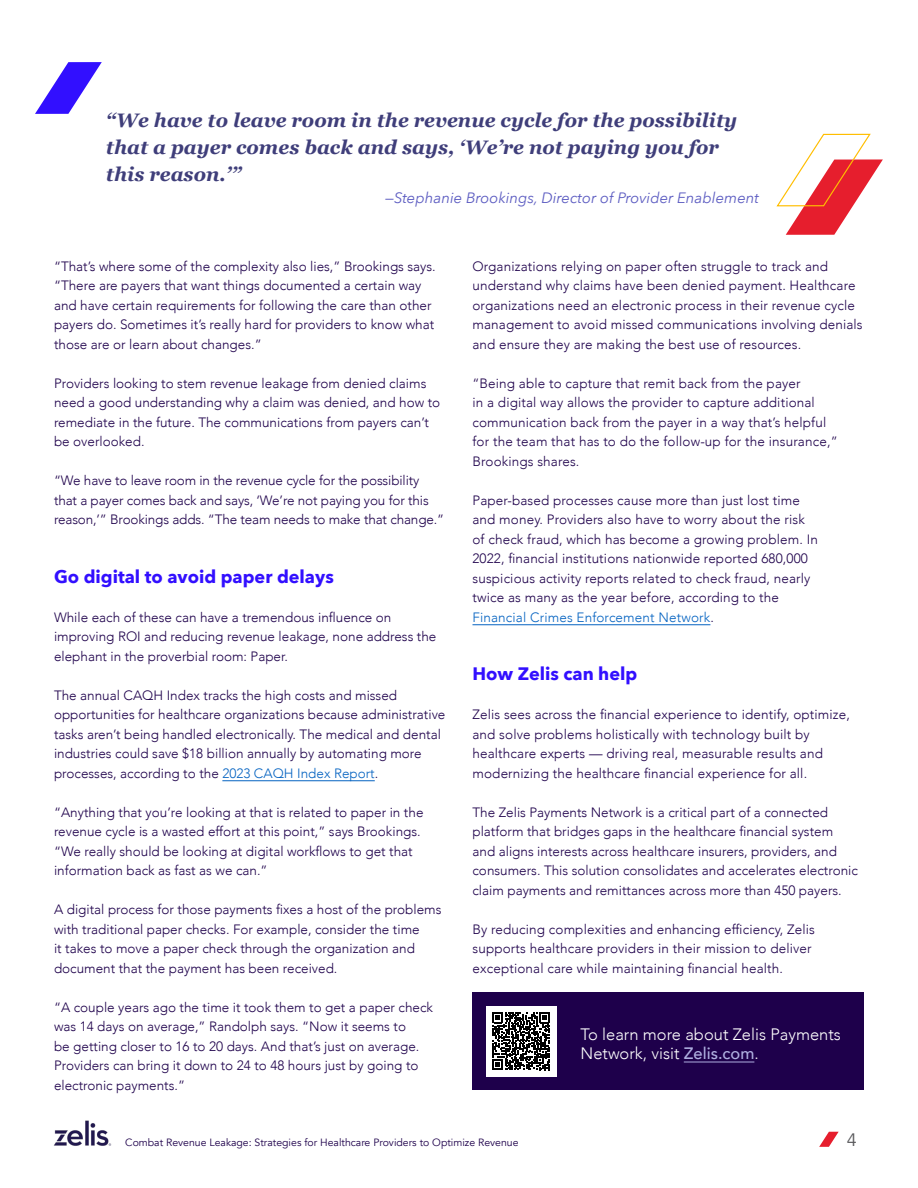
<style>
.page{position:relative;width:918px;height:1188px;background:#fff}
.page>*{position:absolute;margin:0;border:0;box-sizing:border-box;transform-origin:0 0}
.t1{font:italic 700 19.5px/27px "Georgia";color:#3f3e7a}
.t2{font:700 18px "Avenir Next";color:#320fff}
.t3{font:18px "Avenir";color:#58585b}
.t4{font:300 16.5px/19.5px "Avenir";color:#fff}
.t5{font:italic 15px "Avenir Next";color:#5e5ec2}
.t6{font:300 13.5px/19.5px "Avenir";color:#1e004b}
.t7{font:10.5px "Avenir";color:#1e004b}
.s1{color:#0563c1}
.s2{font-weight:500;color:#afafe0}
</style>
<div class="page">
<svg style="left:819px;top:1132px;width:20px;height:15px"></svg>
<img style="left:54px;top:1121px;width:58px;height:25px">
<hr style="left:222px;top:780px;width:153px;height:1px;background:#0563c1">
<hr style="left:472px;top:624px;width:238px;height:1px;background:#0563c1">
<svg style="left:35px;top:62px;width:67px;height:52px"></svg>
<svg style="left:776px;top:133px;width:107px;height:102px"></svg>
<div style="left:472px;top:992px;width:392px;height:98px;background:#1e004b"></div>
<div style="left:486px;top:1006px;width:70px;height:70px;background:#fff"></div>
<svg style="left:492px;top:1012px;width:58px;height:58px"></svg>
<hr style="left:684px;top:1062px;width:70px;height:1px;background:#afafe0">
<h1 class="t1" style="left:106px;top:106px;width:633px">“We have to leave room in the revenue cycle for the possibility that a payer comes back and says, ‘We’re not paying you for this reason.’”</h1>
<p class="t5" style="left:385px;top:186px;width:376px">—Stephanie Brookings, Director of Provider Enablement</p>
<p class="t6" style="left:54px;top:256px;width:383px">“That’s where some of the complexity also lies,” Brookings says. “There are payers that want things documented a certain way and have certain requirements for following the care than other payers do. Sometimes it’s really hard for providers to know what those are or learn about changes.”</p>
<p class="t6" style="left:54px;top:373px;width:388px">Providers looking to stem revenue leakage from denied claims need a good understanding why a claim was denied, and how to remediate in the future. The communications from payers can’t be overlooked.</p>
<p class="t6" style="left:54px;top:471px;width:392px">“We have to leave room in the revenue cycle for the possibility that a payer comes back and says, ‘We’re not paying you for this reason,’” Brookings adds. “The team needs to make that change.”</p>
<h2 class="t2" style="left:54px;top:561px;width:281px">Go digital to avoid paper delays</h2>
<p class="t6" style="left:54px;top:607px;width:384px">While each of these can have a tremendous influence on improving ROI and reducing revenue leakage, none address the elephant in the proverbial room: Paper.</p>
<p class="t6" style="left:54px;top:685px;width:393px">The annual CAQH Index tracks the high costs and missed opportunities for healthcare organizations because administrative tasks aren’t being handled electronically. The medical and dental industries could save $18 billion annually by automating more processes, according to the <span class="s1">2023 CAQH Index Report</span>.</p>
<p class="t6" style="left:54px;top:802px;width:371px">“Anything that you’re looking at that is related to paper in the revenue cycle is a wasted effort at this point,” says Brookings. “We really should be looking at digital workflows to get that information back as fast as we can.”</p>
<p class="t6" style="left:54px;top:900px;width:389px">A digital process for those payments fixes a host of the problems with traditional paper checks. For example, consider the time<br>it takes to move a paper check through the organization and document that the payment has been received.</p>
<p class="t6" style="left:54px;top:997px;width:381px">“A couple years ago the time it took them to get a paper check was 14 days on average,” Randolph says. “Now it seems to<br>be getting closer to 16 to 20 days. And that’s just on average.<br>Providers can bring it down to 24 to 48 hours just by going to electronic payments.”</p>
<p class="t6" style="left:472px;top:256px;width:392px">Organizations relying on paper often struggle to track and understand why claims have been denied payment. Healthcare organizations need an electronic process in their revenue cycle management to avoid missed communications involving denials and ensure they are making the best use of resources.</p>
<p class="t6" style="left:472px;top:373px;width:367px">“Being able to capture that remit back from the payer<br>in a digital way allows the provider to capture additional communication back from the payer in a way that’s helpful for the team that has to do the follow-up for the insurance,” Brookings shares.</p>
<p class="t6" style="left:472px;top:490px;width:347px">Paper-based processes cause more than just lost time and money. Providers also have to worry about the risk of check fraud, which has become a growing problem. In 2022, financial institutions nationwide reported 680,000 suspicious activity reports related to check fraud, nearly twice as many as the year before, according to the <span class="s1">Financial Crimes Enforcement Network</span>.</p>
<h2 class="t2" style="left:472px;top:658px;width:166px">How Zelis can help</h2>
<p class="t6" style="left:472px;top:705px;width:379px">Zelis sees across the financial experience to identify, optimize, and solve problems holistically with technology built by healthcare experts — driving real, measurable results and modernizing the healthcare financial experience for all.</p>
<p class="t6" style="left:472px;top:802px;width:387px">The Zelis Payments Network is a critical part of a connected platform that bridges gaps in the healthcare financial system and aligns interests across healthcare insurers, providers, and consumers. This solution consolidates and accelerates electronic claim payments and remittances across more than 450 payers.</p>
<p class="t6" style="left:472px;top:919px;width:344px">By reducing complexities and enhancing efficiency, Zelis supports healthcare providers in their mission to deliver exceptional care while maintaining financial health.</p>
<p class="t4" style="left:580px;top:1024px;width:262px">To learn more about Zelis Payments<br>Network, visit <span class="s2">Zelis.com</span>.</p>
<p class="t7" style="left:125px;top:1136px;width:395px">Combat Revenue Leakage: Strategies for Healthcare Providers to Optimize Revenue</p>
<h2 class="t3" style="left:847px;top:1129px;width:12px">4</h2>
</div>
